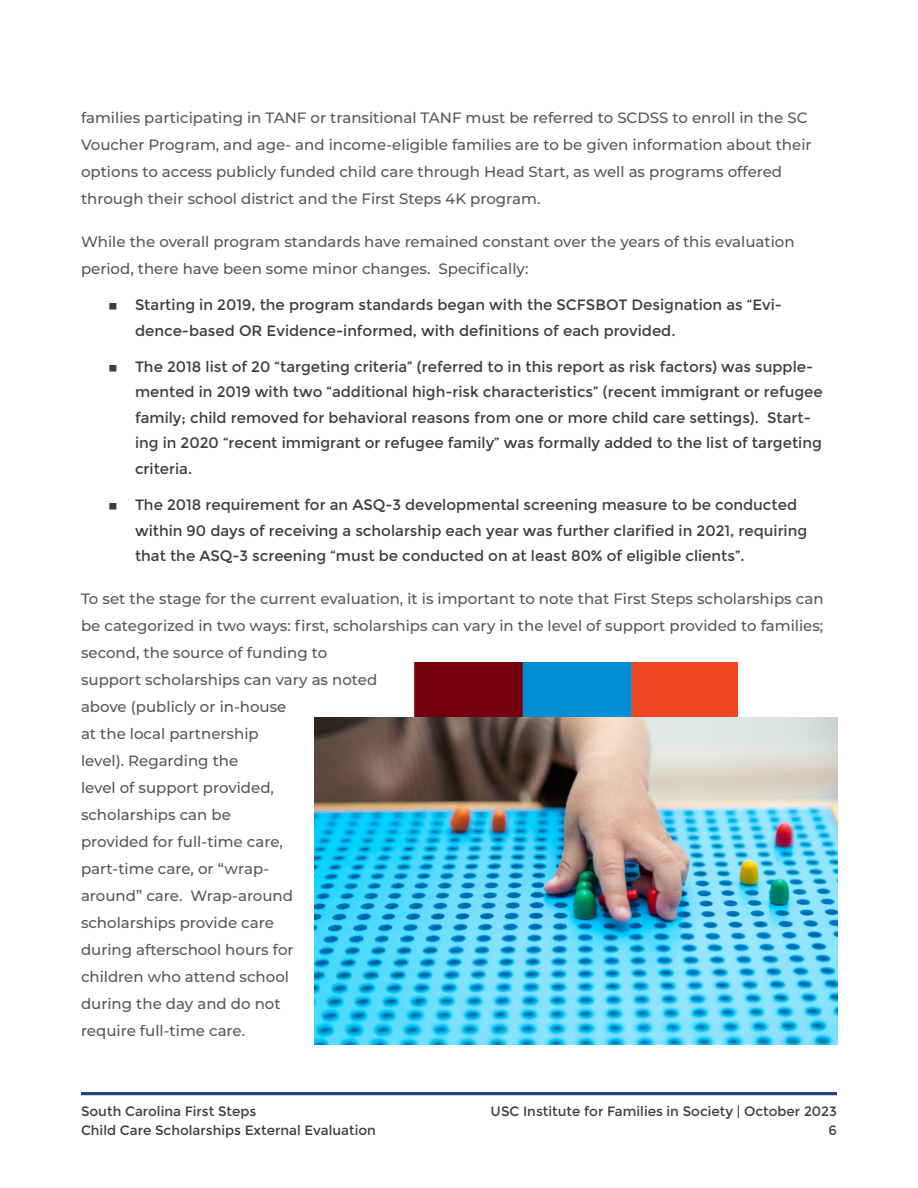
<style>
.page{position:relative;width:918px;height:1188px;background:#fff}
.page>*{position:absolute;margin:0;border:0;box-sizing:border-box;transform-origin:0 0}
.t1{font:500 15px/27px "Montserrat";color:#57585a}
.t2{font:15px/25.5px "Montserrat";color:#3e3e3f}
.t3{font:13.5px/18.9px "Montserrat";color:#3e3e3f}
</style>
<div class="page">
<hr style="left:81px;top:1092px;width:756px;height:3px;background:#1c4584">
<img style="left:414px;top:662px;width:324px;height:56px">
<img style="left:315px;top:718px;width:522px;height:326px">
<p class="t1" style="left:81px;top:103px;width:732px">families participating in TANF or transitional TANF must be referred to SCDSS to enroll in the SC Voucher Program, and age- and income-eligible families are to be given information about their options to access publicly funded child care through Head Start, as well as programs offered through their school district and the First Steps 4K program.</p>
<p class="t1" style="left:81px;top:227px;width:715px">While the overall program standards have remained constant over the years of this evaluation period, there have been some minor changes. Specifically:</p>
<p class="t2" style="left:135px;top:292px;width:649px;text-indent:-27px">◊ Starting in 2019, the program standards began with the SCFSBOT Designation as “Evi&shy;dence-based OR Evidence-informed, with definitions of each provided.</p>
<p class="t2" style="left:135px;top:354px;width:689px;text-indent:-27px">◊ The 2018 list of 20 “targeting criteria” (referred to in this report as risk factors) was supple&shy;mented in 2019 with two “additional high-risk characteristics” (recent immigrant or refugee family; child removed for behavioral reasons from one or more child care settings). Start&shy;ing in 2020 “recent immigrant or refugee family” was formally added to the list of targeting criteria.</p>
<p class="t2" style="left:135px;top:492px;width:674px;text-indent:-27px">◊ The 2018 requirement for an ASQ-3 developmental screening measure to be conducted within 90 days of receiving a scholarship each year was further clarified in 2021, requiring that the ASQ-3 screening “must be conducted on at least 80% of eligible clients”.</p>
<p class="t1" style="left:81px;top:585px;width:744px">To set the stage for the current evaluation, it is important to note that First Steps scholarships can be categorized in two ways: first, scholarships can vary in the level of support provided to families; second, the source of funding to<br>support scholarships can vary as noted<br>above (publicly or in-house<br>at the local partnership<br>level). Regarding the<br>level of support provided,<br>scholarships can be<br>provided for full-time care,<br>part-time care, or “wrap-<br>around” care. Wrap-around<br>scholarships provide care<br>during afterschool hours for<br>children who attend school<br>during the day and do not<br>require full-time care.</p>
<p class="t3" style="left:81px;top:1102px;width:296px">South Carolina First Steps<br>Child Care Scholarships External Evaluation</p>
<p class="t3" style="left:491px;top:1102px;width:348px;text-align:right">USC Institute for Families in Society | October 2023<br>6</p>
</div>
